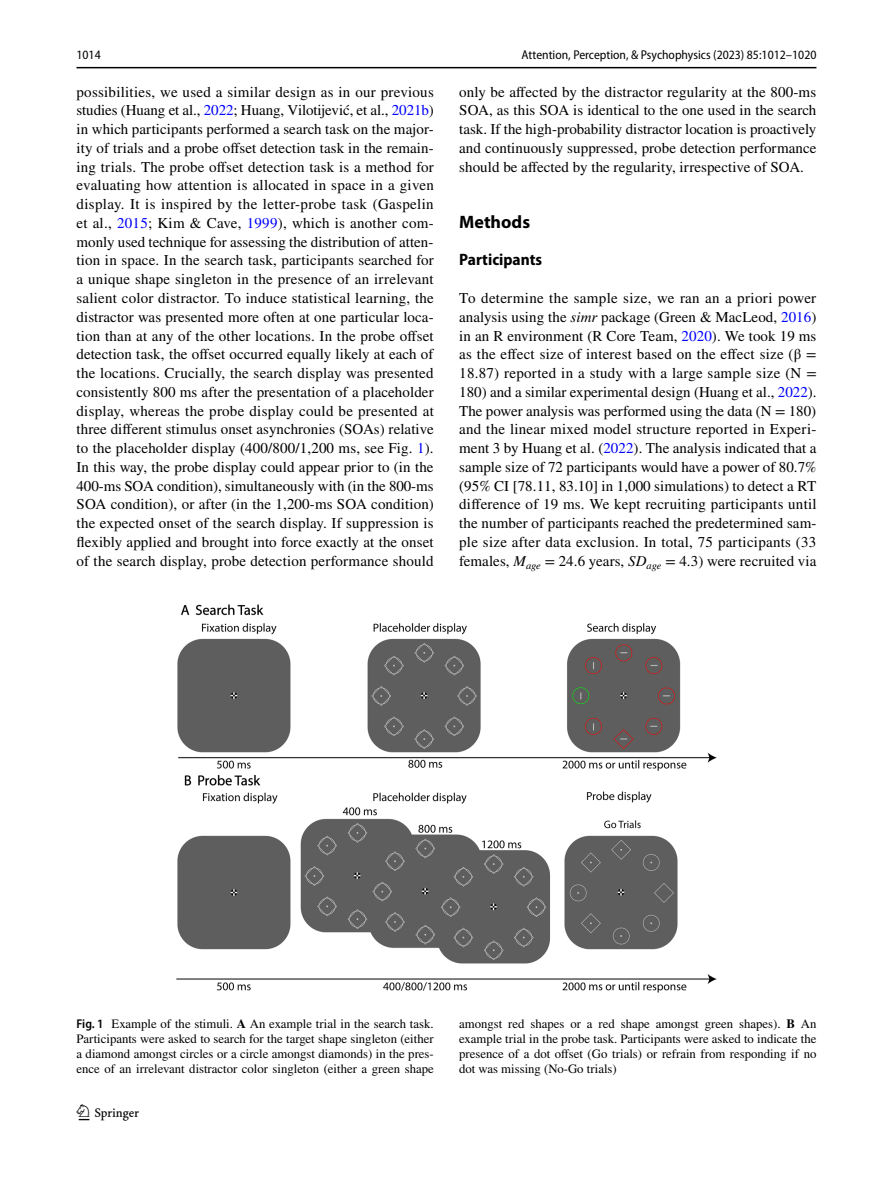
<style>
.page{position:relative;width:893px;height:1187px;background:#fff}
.page>*{position:absolute;margin:0;border:0;box-sizing:border-box;transform-origin:0 0}
.t1{font:22.5px "Springnew Regular 3";color:#000}
.t2{font:700 18px "Myriad Pro";color:#000}
.t3{font:700 semi-condensed 16.5px "Myriad Pro";color:#000}
.t4{font:15px/18.8px "STIX";letter-spacing:.005em;color:#000;text-align:justify}
.t5{font:12.75px/15px "STIX";color:#000;text-align:justify}
.t6{font:semi-condensed 12.75px "Myriad Pro";color:#000}
.s1{color:#00f}
.s2{font-style:italic}
.s3{font-family:"Myriad Pro";font-weight:600;font-stretch:semi-condensed}
.s4{font-weight:700}
</style>
<div class="page">
<hr style="left:77px;top:67px;width:739px;height:1px;background:#000">
<img style="left:176px;top:605px;width:540px;height:387px">
<p class="t6" style="left:77px;top:48px;width:26px">1014</p>
<p class="t6" style="left:522px;top:48px;width:296px">Attention, Perception, &amp; Psychophysics (2023) 85:1012–1020</p>
<p class="t4" style="left:77px;top:83px;width:359px">possibilities, we used a similar design as in our previous studies (Huang et al., <span class="s1">2022</span>; Huang, Vilotijević, et al., <span class="s1">2021b</span>) in which participants performed a search task on the major&shy;ity of trials and a probe offset detection task in the remain&shy;ing trials. The probe offset detection task is a method for evaluating how attention is allocated in space in a given display. It is inspired by the letter-probe task (Gaspelin et al., <span class="s1">2015</span>; Kim &amp; Cave, <span class="s1">1999</span>), which is another com&shy;monly used technique for assessing the distribution of atten&shy;tion in space. In the search task, participants searched for a unique shape singleton in the presence of an irrelevant salient color distractor. To induce statistical learning, the distractor was presented more often at one particular loca&shy;tion than at any of the other locations. In the probe offset detection task, the offset occurred equally likely at each of the locations. Crucially, the search display was presented consistently 800 ms after the presentation of a placeholder display, whereas the probe display could be presented at three different stimulus onset asynchronies (SOAs) relative to the placeholder display (400/800/1,200 ms, see Fig. <span class="s1">1</span>).<br>In this way, the probe display could appear prior to (in the 400-ms SOA condition), simultaneously with (in the 800-ms SOA condition), or after (in the 1,200-ms SOA condition) the expected onset of the search display. If suppression is flexibly applied and brought into force exactly at the onset of the search display, probe detection performance should</p>
<p class="t4" style="left:459px;top:83px;width:359px">only be affected by the distractor regularity at the 800-ms SOA, as this SOA is identical to the one used in the search task. If the high-probability distractor location is proactively and continuously suppressed, probe detection performance should be affected by the regularity, irrespective of SOA.</p>
<p class="t2" style="left:459px;top:210px;width:72px">Methods</p>
<p class="t3" style="left:459px;top:251px;width:84px">Participants</p>
<p class="t4" style="left:459px;top:289px;width:359px">To determine the sample size, we ran an a priori power analysis using the <span class="s2">simr</span> package (Green &amp; MacLeod, <span class="s1">2016</span>) in an R environment (R Core Team, <span class="s1">2020</span>). We took 19 ms as the effect size of interest based on the effect size (β = 18.87) reported in a study with a large sample size (N = 180) and a similar experimental design (Huang et al., <span class="s1">2022</span>).<br>The power analysis was performed using the data (N = 180) and the linear mixed model structure reported in Experi&shy;ment 3 by Huang et al. (<span class="s1">2022</span>). The analysis indicated that a sample size of 72 participants would have a power of 80.7% (95% CI [78.11, 83.10] in 1,000 simulations) to detect a RT difference of 19 ms. We kept recruiting participants until the number of participants reached the predetermined sam&shy;ple size after data exclusion. In total, 75 participants (33 females, <span class="s2">M</span><sub>age</sub> = 24.6 years, <span class="s2">SD</span><sub>age</sub> = 4.3) were recruited via</p>
<p class="t5" style="left:77px;top:1016px;width:359px"><span class="s3">Fig. 1</span> Example of the stimuli. <span class="s4">A</span> An example trial in the search task.<br>Participants were asked to search for the target shape singleton (either a diamond amongst circles or a circle amongst diamonds) in the pres&shy;ence of an irrelevant distractor color singleton (either a green shape</p>
<p class="t5" style="left:459px;top:1016px;width:359px">amongst red shapes or a red shape amongst green shapes). <span class="s4">B</span> An example trial in the probe task. Participants were asked to indicate the presence of a dot offset (Go trials) or refrain from responding if no dot was missing (No-Go trials)</p>
<h1 class="t1" style="left:79px;top:1104px;width:62px">1 3</h1>
</div>
